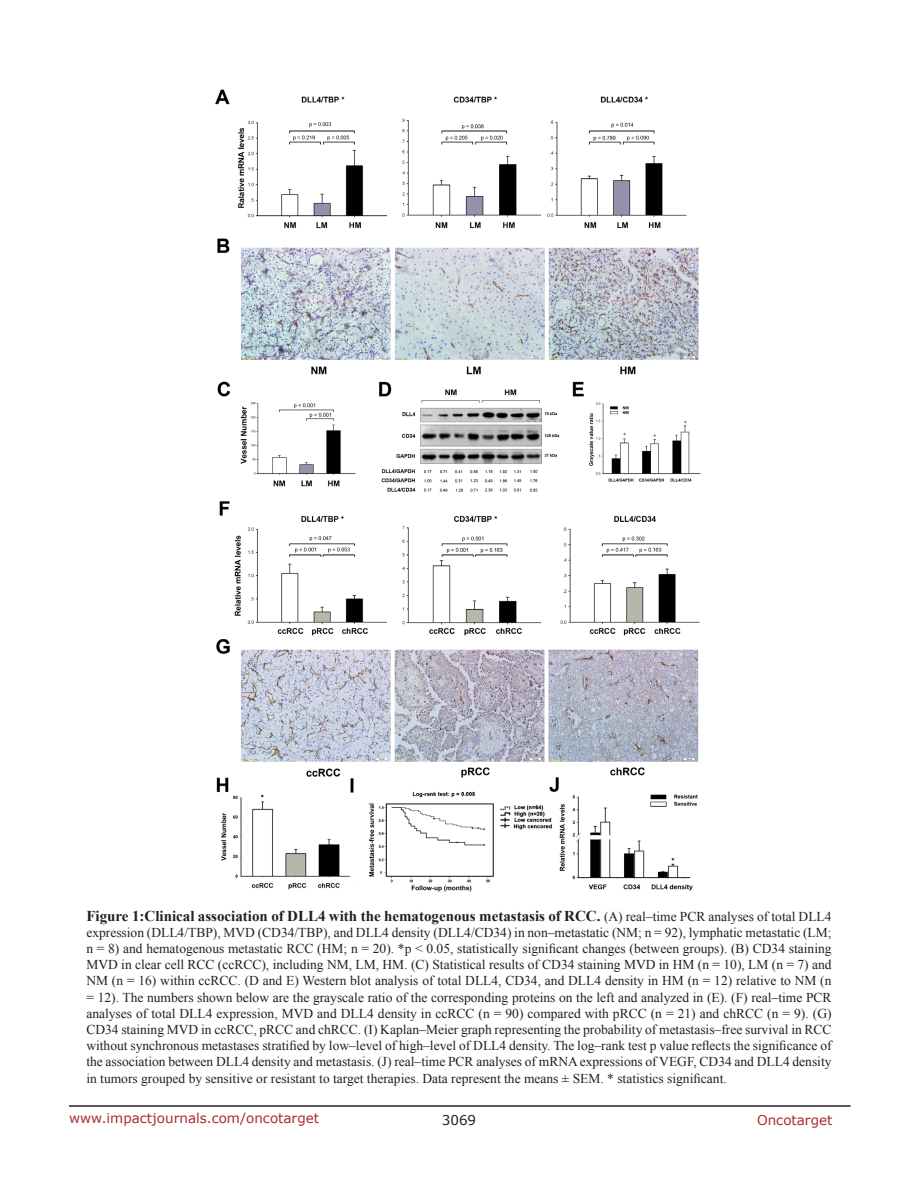
<style>
.page{position:relative;width:918px;height:1188px;background:#fff}
.page>*{position:absolute;margin:0;border:0;box-sizing:border-box;transform-origin:0 0}
.FigureText{font:700 15px "Times New Roman";color:#221f22}
.FigureText-2{font:13.5px/16.2px "Times New Roman";color:#221f22;text-align:justify}
.t1{font:13.5px "Verdana";color:#ac2b31}
.t2{font:13.5px "Verdana";color:#221f22}
.s1{font-weight:400;font-size:13.5px}
</style>
<div class="page">
<hr style="left:69px;top:1105px;width:781px;height:2px;background:#231f20">
<img style="left:215px;top:89px;width:486px;height:803px">
<p class="FigureText" style="left:86px;top:905px;width:747px">Figure 1:Clinical association of DLL4 with the hematogenous metastasis of RCC. <span class="s1">(A) real–time PCR analyses of total DLL4</span></p>
<p class="FigureText-2" style="left:86px;top:924px;width:747px">expression (DLL4/TBP), MVD (CD34/TBP), and DLL4 density (DLL4/CD34) in non–metastatic (NM; n = 92), lymphatic metastatic (LM; n = 8) and hematogenous metastatic RCC (HM; n = 20). *p &lt; 0.05, statistically significant changes (between groups). (B) CD34 staining MVD in clear cell RCC (ccRCC), including NM, LM, HM. (C) Statistical results of CD34 staining MVD in HM (n = 10), LM (n = 7) and NM (n = 16) within ccRCC. (D and E) Western blot analysis of total DLL4, CD34, and DLL4 density in HM (n = 12) relative to NM (n = 12). The numbers shown below are the grayscale ratio of the corresponding proteins on the left and analyzed in (E). (F) real–time PCR analyses of total DLL4 expression, MVD and DLL4 density in ccRCC (n = 90) compared with pRCC (n = 21) and chRCC (n = 9). (G)<br>CD34 staining MVD in ccRCC, pRCC and chRCC. (I) Kaplan–Meier graph representing the probability of metastasis–free survival in RCC without synchronous metastases stratified by low–level of high–level of DLL4 density. The log–rank test p value reflects the significance of the association between DLL4 density and metastasis. (J) real–time PCR analyses of mRNA expressions of VEGF, CD34 and DLL4 density in tumors grouped by sensitive or resistant to target therapies. Data represent the means ± SEM. * statistics significant.</p>
<p class="t1" style="left:69px;top:1109px;width:252px">www.impactjournals.com/oncotarget</p>
<p class="t2" style="left:442px;top:1111px;width:36px">3069</p>
<p class="t1" style="left:757px;top:1111px;width:77px">Oncotarget</p>
</div>
